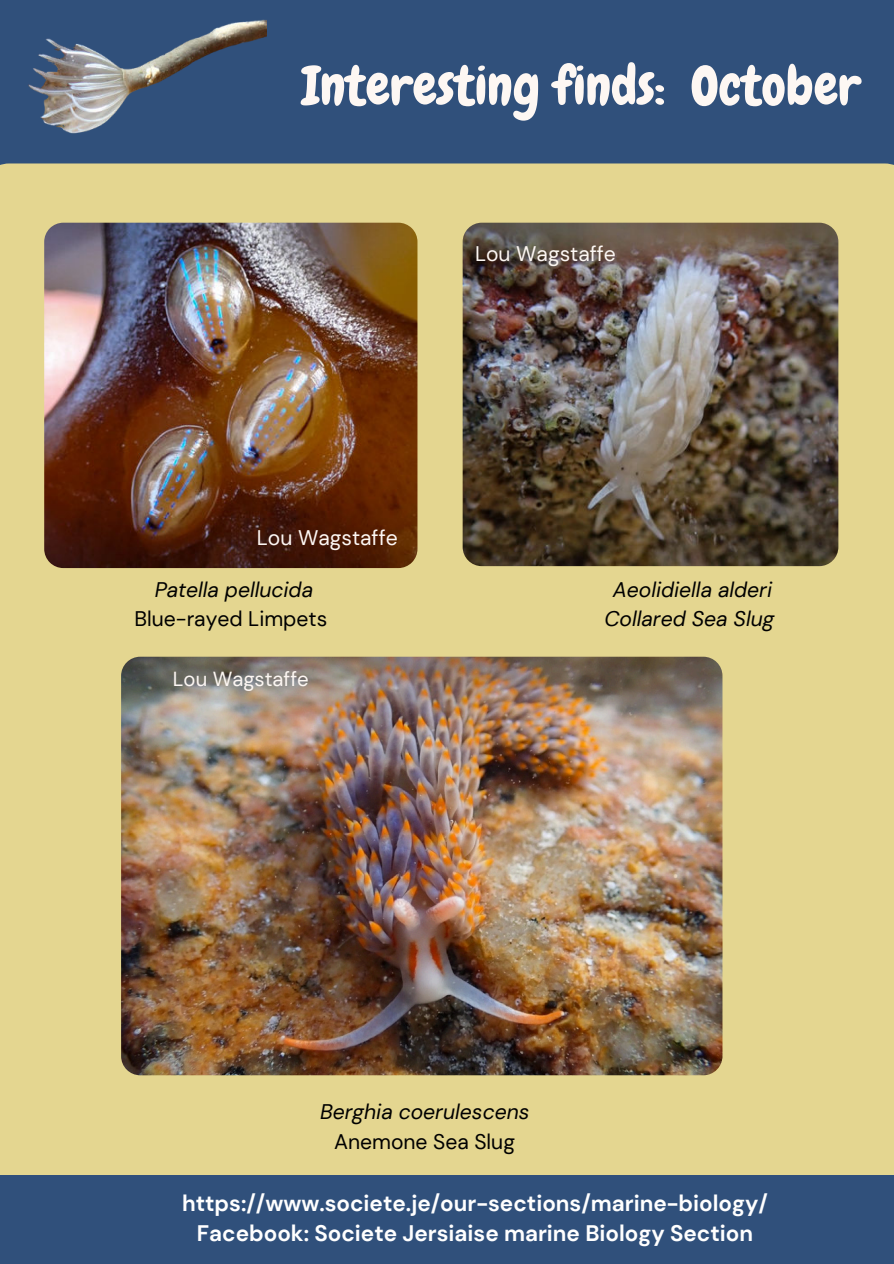
<style>
.page{position:relative;width:894px;height:1264px;background:#fff}
.page>*{position:absolute;margin:0;border:0;box-sizing:border-box;transform-origin:0 0}
.t1{font:53.85px "Chewy";color:#fdf7f3}
.t2{font:700 22.5px/30.3px "DM Sans";color:#fff;text-align:center}
.t3{font:italic 21.15px/29.2px "DM Sans";color:#000;text-align:center}
.t4{font:21.15px "DM Sans";color:#000}
.t5{font:21.15px "DM Sans";color:#fdf7f3}
.t6{font:20.4px "DM Sans";color:#fdf7f3}
</style>
<div class="page">
<div style="left:0;top:0;width:893px;height:1263px;background:#30507b"></div>
<div style="left:0;top:163px;width:893px;height:1012px;background:#e4d690"></div>
<img style="left:462px;top:223px;width:376px;height:343px;border-radius:19px">
<img style="left:13px;top:19px;width:253px;height:149px">
<img style="left:44px;top:223px;width:373px;height:345px">
<img style="left:121px;top:656px;width:601px;height:419px;border-radius:19px">
<h1 class="t1" style="left:301px;top:52px;width:560px">Interesting finds: October</h1>
<p class="t5" style="left:475px;top:241px;width:142px">Lou Wagstaffe</p>
<p class="t5" style="left:257px;top:524px;width:142px">Lou Wagstaffe</p>
<p class="t3" style="left:155px;top:575px;width:160px">Patella pellucida</p>
<p class="t4" style="left:134px;top:605px;width:194px">Blue-rayed Limpets</p>
<p class="t6" style="left:173px;top:666px;width:137px">Lou Wagstaffe</p>
<p class="t3" style="left:604px;top:575px;width:171px">Aeolidiella alderi<br>Collared Sea Slug</p>
<p class="t3" style="left:320px;top:1097px;width:211px">Berghia coerulescens</p>
<p class="t4" style="left:334px;top:1128px;width:182px">Anemone Sea Slug</p>
<p class="t2" style="left:182px;top:1187px;width:587px">https://www.societe.je/our-sections/marine-biology/<br>Facebook: Societe Jersiaise marine Biology Section</p>
</div>
